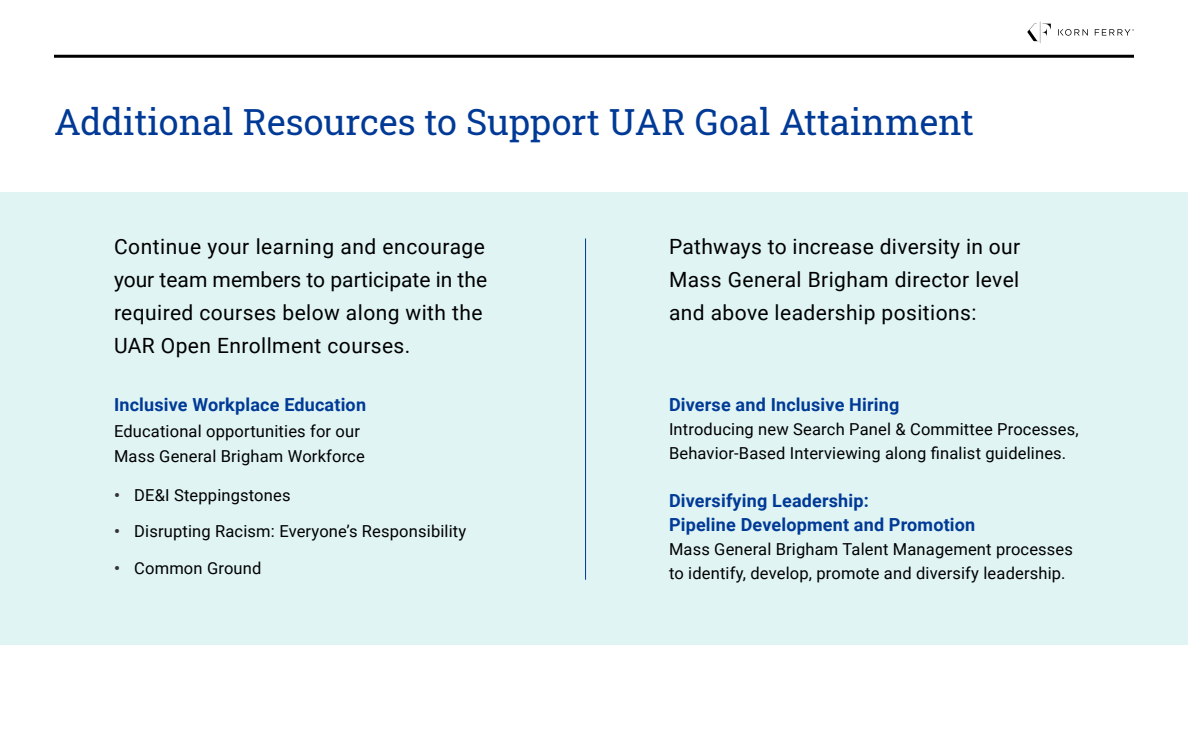
<style>
.page{position:relative;width:1188px;height:756px;background:#fff}
.page>*{position:absolute;margin:0;border:0;box-sizing:border-box;transform-origin:0 0}
.t1{font:36px "Roboto Slab";color:#003a96}
.t2{font:21px/33px "Roboto";letter-spacing:.02em;color:#000}
.t3{font:700 18px/24px "Roboto";letter-spacing:.01em;color:#003a96}
.t4{font:16.5px/24px "Roboto";letter-spacing:.01em;color:#000}
.s1{font-weight:700;color:#333334}
</style>
<div class="page">
<hr style="left:54px;top:55px;width:1080px;height:3px;background:#000">
<svg style="left:1027px;top:22px;width:24px;height:21px"></svg>
<svg style="left:1058px;top:29px;width:76px;height:7px"></svg>
<div style="left:0;top:192px;width:1188px;height:453px;background:#e0f4f4"></div>
<hr style="left:585px;top:238px;width:1px;height:342px;background:#003a96">
<h1 class="t1" style="left:54px;top:97px;width:922px">Additional Resources to Support UAR Goal Attainment</h1>
<p class="t2" style="left:114px;top:230px;width:375px">Continue your learning and encourage your team members to participate in the required courses below along with the UAR Open Enrollment courses.</p>
<p class="t3" style="left:114px;top:392px;width:254px">Inclusive Workplace Education</p>
<p class="t4" style="left:114px;top:417px;width:252px;line-height:25.5px">Educational opportunities for our<br>Mass General Brigham Workforce</p>
<p class="t4" style="left:114px;top:483px;width:178px"><span class="s1">•</span> DE&amp;I Steppingstones</p>
<p class="t4" style="left:114px;top:519px;width:354px"><span class="s1">•</span> Disrupting Racism: Everyone’s Responsibility</p>
<p class="t4" style="left:114px;top:555px;width:149px"><span class="s1">•</span> Common Ground</p>
<p class="t2" style="left:669px;top:230px;width:353px;text-align:justify">Pathways to increase diversity in our Mass General Brigham director level and above leadership positions:</p>
<p class="t3" style="left:669px;top:392px;width:232px">Diverse and Inclusive Hiring</p>
<p class="t4" style="left:669px;top:417px;width:411px">Introducing new Search Panel &amp; Committee Processes,<br>Behavior-Based Interviewing along finalist guidelines.</p>
<p class="t3" style="left:669px;top:488px;width:308px">Diversifying Leadership:<br>Pipeline Development and Promotion</p>
<p class="t4" style="left:669px;top:537px;width:406px">Mass General Brigham Talent Management processes to identify, develop, promote and diversify leadership.</p>
</div>
